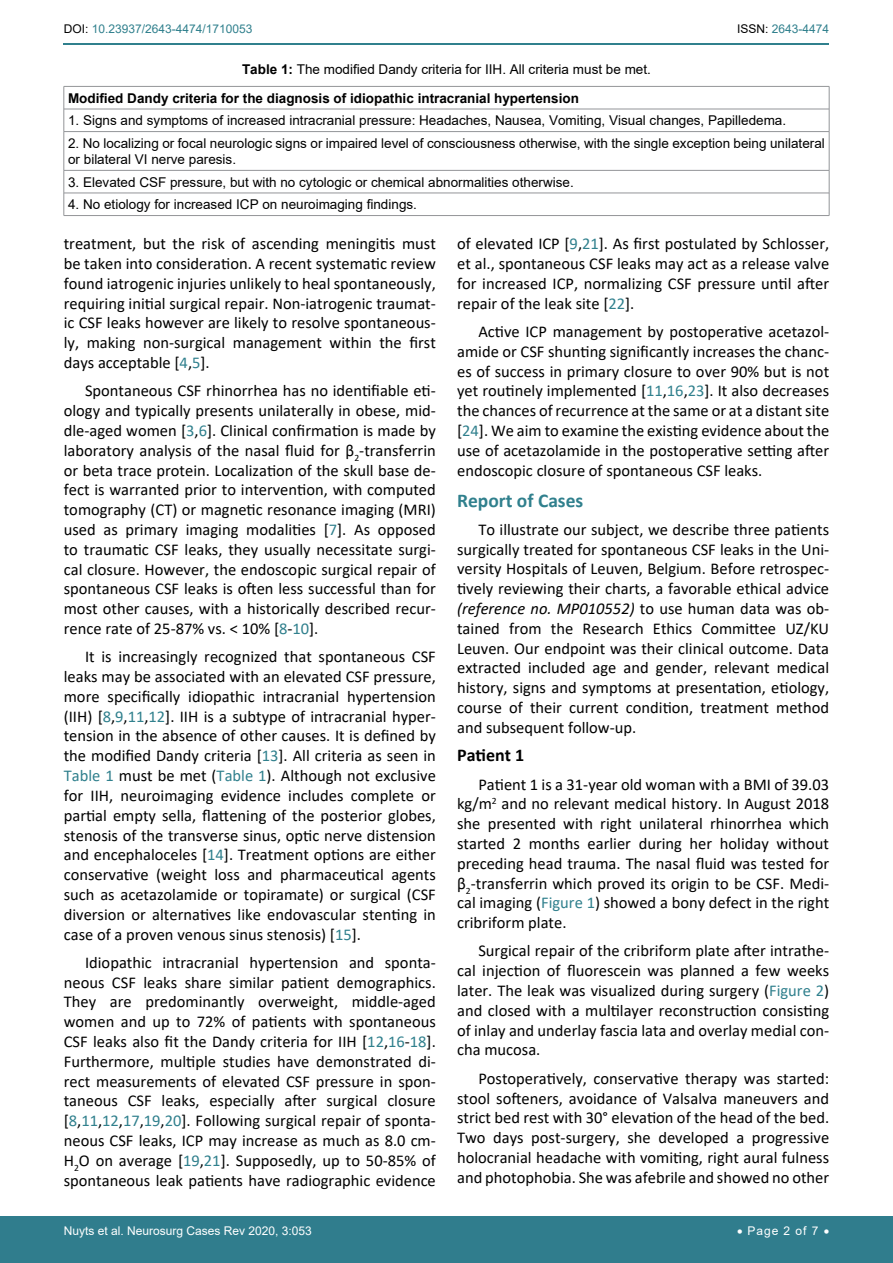
<style>
.page{position:relative;width:893px;height:1263px;background:#fff}
.page>*{position:absolute;margin:0;border:0;box-sizing:border-box;transform-origin:0 0}
.t1{font:700 19.5px "Calibri";color:#30808d}
.t2{font:700 18px "Calibri";color:#000}
.t3{font:16.5px/19.8px "Calibri";color:#000;text-align:justify}
.t4{font:13.5px/16.2px "Arial";color:#000}
.t5{font:700 13.5px/29px "Arial";color:#000}
.t6{font:12px "Arial";color:#fff}
.t7{font:12px "Arial";color:#30808d}
.s1{color:#000}
.s2{font-weight:400}
.s3{color:#30808d}
.s4{font-style:italic}
</style>
<div class="page">
<hr style="left:64px;top:43px;width:765px;height:2px;background:#30808d">
<div style="left:0;top:1217px;width:893px;height:46px;background:#307d8d"></div>
<hr style="left:64px;top:86px;width:765px;height:1px;background:#939598">
<hr style="left:64px;top:109px;width:765px;height:1px;background:#939598">
<svg style="left:64px;top:87px;width:1px;height:44px"></svg>
<svg style="left:829px;top:86px;width:1px;height:46px"></svg>
<hr style="left:64px;top:131px;width:765px;height:1px;background:#939598">
<hr style="left:64px;top:132px;width:1px;height:38px;background:#939598">
<hr style="left:829px;top:132px;width:1px;height:38px;background:#939598">
<hr style="left:64px;top:170px;width:765px;height:1px;background:#939598">
<hr style="left:64px;top:193px;width:765px;height:1px;background:#939598">
<svg style="left:64px;top:171px;width:1px;height:44px"></svg>
<svg style="left:829px;top:170px;width:1px;height:45px"></svg>
<hr style="left:64px;top:215px;width:765px;height:1px;background:#939598">
<p class="t7" style="left:64px;top:20px;width:190px"><span class="s1">DOI:</span> 10.23937/2643-4474/1710053</p>
<p class="t7" style="left:737px;top:20px;width:94px"><span class="s1">ISSN:</span> 2643-4474</p>
<p class="t5" style="left:68px;top:55px;width:584px;text-indent:174px">Table 1: <span class="s2">The modified Dandy criteria for IIH. All criteria must be met.<br></span>Modified Dandy criteria for the diagnosis of idiopathic intracranial hypertension</p>
<p class="t4" style="left:68px;top:112px;width:720px">1. Signs and symptoms of increased intracranial pressure: Headaches, Nausea, Vomiting, Visual changes, Papilledema.</p>
<p class="t4" style="left:68px;top:135px;width:758px">2. No localizing or focal neurologic signs or impaired level of consciousness otherwise, with the single exception being unilateral or bilateral VI nerve paresis.</p>
<p class="t4" style="left:68px;top:174px;width:507px">3. Elevated CSF pressure, but with no cytologic or chemical abnormalities otherwise.</p>
<p class="t4" style="left:68px;top:196px;width:350px">4. No etiology for increased ICP on neuroimaging findings.</p>
<p class="t3" style="left:64px;top:233px;width:374px">treatment, but the risk of ascending meningitis must be taken into consideration. A recent systematic review found iatrogenic injuries unlikely to heal spontaneously, requiring initial surgical repair. Non-iatrogenic traumat&shy;ic CSF leaks however are likely to resolve spontaneous&shy;ly, making non-surgical management within the first days acceptable [<span class="s3">4</span>,<span class="s3">5</span>].</p>
<p class="t3" style="left:64px;top:381px;width:374px;text-indent:21px">Spontaneous CSF rhinorrhea has no identifiable eti&shy;ology and typically presents unilaterally in obese, mid&shy;dle-aged women [<span class="s3">3</span>,<span class="s3">6</span>]. Clinical confirmation is made by laboratory analysis of the nasal fluid for β<sub>2</sub>-transferrin or beta trace protein. Localization of the skull base de&shy;fect is warranted prior to intervention, with computed tomography (CT) or magnetic resonance imaging (MRI) used as primary imaging modalities [<span class="s3">7</span>]. As opposed to traumatic CSF leaks, they usually necessitate surgi&shy;cal closure. However, the endoscopic surgical repair of spontaneous CSF leaks is often less successful than for most other causes, with a historically described recur&shy;rence rate of 25-87% vs. &lt; 10% [<span class="s3">8</span>-<span class="s3">10</span>].</p>
<p class="t3" style="left:64px;top:646px;width:374px;text-indent:21px">It is increasingly recognized that spontaneous CSF leaks may be associated with an elevated CSF pressure, more specifically idiopathic intracranial hypertension (IIH) [<span class="s3">8</span>,<span class="s3">9</span>,<span class="s3">11</span>,<span class="s3">12</span>]. IIH is a subtype of intracranial hyper&shy;tension in the absence of other causes. It is defined by the modified Dandy criteria [<span class="s3">13</span>]. All criteria as seen in <span class="s3">Table 1</span> must be met (<span class="s3">Table 1</span>). Although not exclusive for IIH, neuroimaging evidence includes complete or partial empty sella, flattening of the posterior globes, stenosis of the transverse sinus, optic nerve distension and encephaloceles [<span class="s3">14</span>]. Treatment options are either conservative (weight loss and pharmaceutical agents such as acetazolamide or topiramate) or surgical (CSF diversion or alternatives like endovascular stenting in case of a proven venous sinus stenosis) [<span class="s3">15</span>].</p>
<p class="t3" style="left:64px;top:952px;width:374px;text-indent:21px">Idiopathic intracranial hypertension and sponta&shy;neous CSF leaks share similar patient demographics.<br>They are predominantly overweight, middle-aged women and up to 72% of patients with spontaneous CSF leaks also fit the Dandy criteria for IIH [<span class="s3">12</span>,<span class="s3">16</span>-<span class="s3">18</span>].<br>Furthermore, multiple studies have demonstrated di&shy;rect measurements of elevated CSF pressure in spon&shy;taneous CSF leaks, especially after surgical closure [<span class="s3">8</span>,<span class="s3">11</span>,<span class="s3">12</span>,<span class="s3">17</span>,<span class="s3">19</span>,<span class="s3">20</span>]. Following surgical repair of sponta&shy;neous CSF leaks, ICP may increase as much as 8.0 cm-H<sub>2</sub>O on average [<span class="s3">19</span>,<span class="s3">21</span>]. Supposedly, up to 50-85% of spontaneous leak patients have radiographic evidence</p>
<p class="t3" style="left:457px;top:233px;width:374px">of elevated ICP [<span class="s3">9</span>,<span class="s3">21</span>]. As first postulated by Schlosser, et al., spontaneous CSF leaks may act as a release valve for increased ICP, normalizing CSF pressure until after repair of the leak site [<span class="s3">22</span>].</p>
<p class="t3" style="left:457px;top:321px;width:374px;text-indent:21px">Active ICP management by postoperative acetazol&shy;amide or CSF shunting significantly increases the chanc&shy;es of success in primary closure to over 90% but is not yet routinely implemented [<span class="s3">11</span>,<span class="s3">16</span>,<span class="s3">23</span>]. It also decreases the chances of recurrence at the same or at a distant site [<span class="s3">24</span>]. We aim to examine the existing evidence about the use of acetazolamide in the postoperative setting after endoscopic closure of spontaneous CSF leaks.</p>
<p class="t1" style="left:457px;top:486px;width:128px">Report of Cases</p>
<p class="t3" style="left:457px;top:519px;width:374px;text-indent:21px">To illustrate our subject, we describe three patients surgically treated for spontaneous CSF leaks in the Uni&shy;versity Hospitals of Leuven, Belgium. Before retrospec&shy;tively reviewing their charts, a favorable ethical advice <span class="s4">(reference no. MP010552)</span> to use human data was ob&shy;tained from the Research Ethics Committee UZ/KU Leuven. Our endpoint was their clinical outcome. Data extracted included age and gender, relevant medical history, signs and symptoms at presentation, etiology, course of their current condition, treatment method and subsequent follow-up.</p>
<p class="t2" style="left:457px;top:742px;width:69px">Patient 1</p>
<p class="t3" style="left:457px;top:774px;width:374px;text-indent:21px">Patient 1 is a 31-year old woman with a BMI of 39.03 kg/m<sup>2</sup> and no relevant medical history. In August 2018 she presented with right unilateral rhinorrhea which started 2 months earlier during her holiday without preceding head trauma. The nasal fluid was tested for β<sub>2</sub>-transferrin which proved its origin to be CSF. Medi&shy;cal imaging (<span class="s3">Figure 1</span>) showed a bony defect in the right cribriform plate.</p>
<p class="t3" style="left:457px;top:941px;width:374px;text-indent:21px">Surgical repair of the cribriform plate after intrathe&shy;cal injection of fluorescein was planned a few weeks later. The leak was visualized during surgery (<span class="s3">Figure 2</span>) and closed with a multilayer reconstruction consisting of inlay and underlay fascia lata and overlay medial con&shy;cha mucosa.</p>
<p class="t3" style="left:457px;top:1068px;width:374px;text-indent:21px">Postoperatively, conservative therapy was started: stool softeners, avoidance of Valsalva maneuvers and strict bed rest with 30° elevation of the head of the bed.<br>Two days post-surgery, she developed a progressive holocranial headache with vomiting, right aural fulness and photophobia. She was afebrile and showed no other</p>
<p class="t6" style="left:64px;top:1223px;width:250px">Nuyts et al. Neurosurg Cases Rev 2020, 3:053</p>
<p class="t6" style="left:737px;top:1223px;width:94px">• Page 2 of 7 •</p>
</div>
